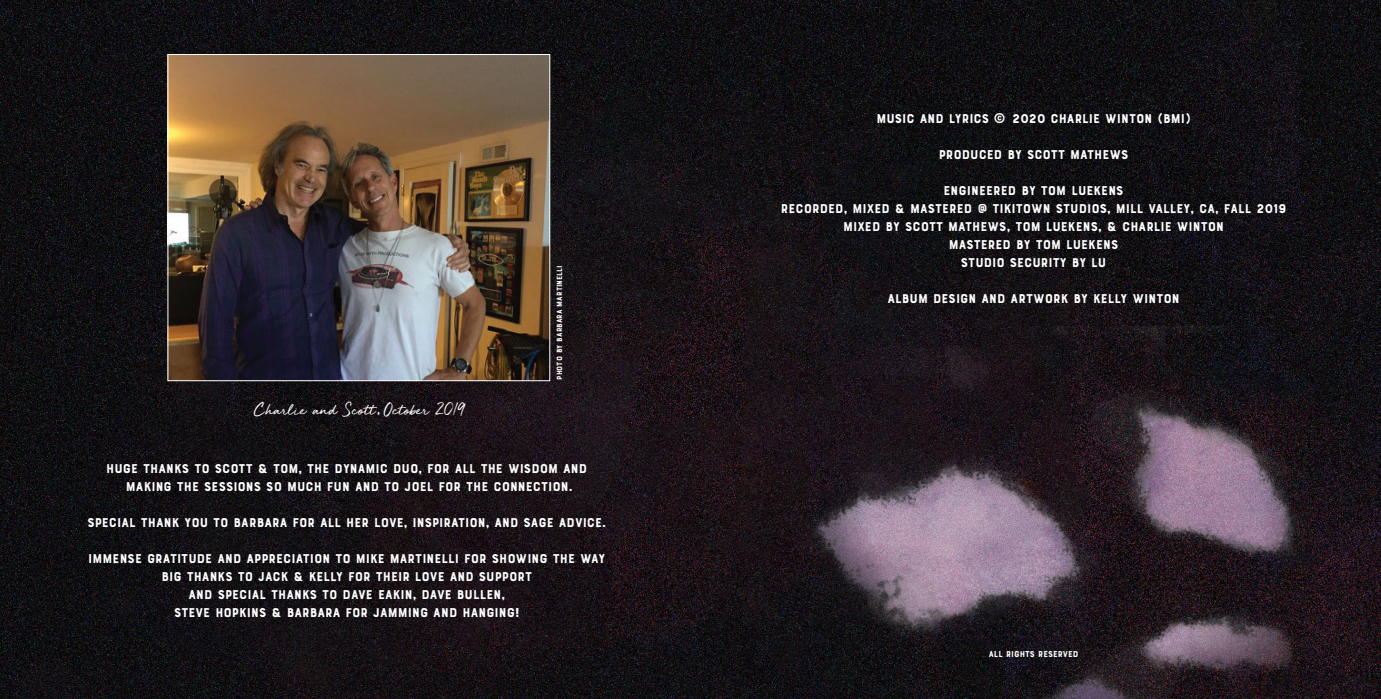
<style>
.page{position:relative;width:1381px;height:699px;background:#fff}
.page>*{position:absolute;margin:0;border:0;box-sizing:border-box;transform-origin:0 0}
.t1{font:18px "Golden Plains";color:#fff}
.t2{font:13.4px "Bourton Hand Base";color:#fff}
.t3{font:9px "Bourton Hand Base";color:#fff}
.t4{font:8px "Bourton Hand Base";color:#fff}
.s1{font-family:"Barlow";font-weight:900;font-size:14px}
</style>
<div class="page">
<img style="left:0;top:0;width:1380px;height:698px">
<img style="left:169px;top:56px;width:379px;height:323px">
<div style="left:167px;top:54px;width:383px;height:327px;border:1px solid #fff"></div>
<img style="left:708px;top:323px;width:625px;height:375px">
<p class="t1" style="left:254px;top:396px;width:212px">Charlie and Scott, October 2019</p>
<p class="t4" style="left:554px;top:379px;width:115px;rotate:-90deg">PHOTO BY BARBARA MARTINELLI</p>
<p class="t2" style="left:106px;top:460px;width:46px">HUGE THAN</p>
<p class="t2" style="left:174px;top:460px;width:65px">KS TO SCOTT</p>
<p class="t2" style="left:258px;top:460px;width:58px">&amp; TOM, THE</p>
<p class="t2" style="left:334px;top:460px;width:39px">DYNAMIC</p>
<p class="t2" style="left:393px;top:460px;width:9px">DUO</p>
<p class="t2" style="left:418px;top:460px;width:17px">, FOR</p>
<p class="t2" style="left:454px;top:460px;width:34px">ALL THE</p>
<p class="t2" style="left:508px;top:460px;width:10px">WISDOM</p>
<p class="t2" style="left:563px;top:460px;width:9px">AND</p>
<p class="t2" style="left:126px;top:478px;width:59px">MAKIN G THE</p>
<p class="t2" style="left:204px;top:478px;width:23px">SESSIONS</p>
<p class="t2" style="left:266px;top:478px;width:30px">SO MUCH</p>
<p class="t2" style="left:327px;top:478px;width:8px">FUN</p>
<p class="t2" style="left:355px;top:478px;width:9px">AND</p>
<p class="t2" style="left:384px;top:478px;width:63px">TO JOEL FOR</p>
<p class="t2" style="left:466px;top:478px;width:8px">THE</p>
<p class="t2" style="left:493px;top:478px;width:9px">CONNE</p>
<p class="t2" style="left:533px;top:478px;width:16px">CTION</p>
<p class="t2" style="left:568px;top:478px;width:5px">.</p>
<p class="t2" style="left:87px;top:514px;width:62px">SPECIAL THAN</p>
<p class="t2" style="left:172px;top:514px;width:101px">K YOU TO BARBARA</p>
<p class="t2" style="left:292px;top:514px;width:8px">FOR</p>
<p class="t2" style="left:320px;top:514px;width:127px">ALL HER LOVE, INSPIRATION</p>
<p class="t2" style="left:485px;top:514px;width:18px">, AND</p>
<p class="t2" style="left:523px;top:514px;width:84px">SAGE ADVICE.</p>
<p class="t2" style="left:88px;top:550px;width:40px">IMMENSE</p>
<p class="t2" style="left:147px;top:550px;width:8px">GRATIT</p>
<p class="t2" style="left:188px;top:550px;width:38px">UDE AND</p>
<p class="t2" style="left:246px;top:550px;width:64px">APPRECIATION</p>
<p class="t2" style="left:335px;top:550px;width:80px">TO MI KE MARTINE</p>
<p class="t2" style="left:441px;top:550px;width:31px">LLI FOR</p>
<p class="t2" style="left:491px;top:550px;width:43px">SHOWING</p>
<p class="t2" style="left:552px;top:550px;width:8px">THE</p>
<p class="t2" style="left:580px;top:550px;width:27px">WAY</p>
<p class="t2" style="left:161px;top:568px;width:8px">BIG</p>
<p class="t2" style="left:187px;top:568px;width:9px">THAN</p>
<p class="t2" style="left:218px;top:568px;width:139px">KS TO JACK &amp; KELLY FOR</p>
<p class="t2" style="left:376px;top:568px;width:8px">THEIR</p>
<p class="t2" style="left:415px;top:568px;width:44px">LOVE AND</p>
<p class="t2" style="left:479px;top:568px;width:39px">SUPPORT</p>
<p class="t2" style="left:188px;top:586px;width:91px">AND SPECIAL THAN</p>
<p class="t2" style="left:302px;top:586px;width:204px">KS TO DAVE EAKIN, DAVE BULLEN,</p>
<p class="t2" style="left:174px;top:604px;width:80px">STEVE HOPKINS</p>
<p class="t2" style="left:271px;top:604px;width:55px">&amp; BARBARA</p>
<p class="t2" style="left:345px;top:604px;width:8px">FOR</p>
<p class="t2" style="left:373px;top:604px;width:24px">JAMMING</p>
<p class="t2" style="left:433px;top:604px;width:9px">AND</p>
<p class="t2" style="left:462px;top:604px;width:59px">HANGING!</p>
<p class="t2" style="left:876px;top:110px;width:9px">MUSIC</p>
<p class="t2" style="left:919px;top:110px;width:9px">AND</p>
<p class="t2" style="left:948px;top:110px;width:8px">LYRICS</p>
<p class="t2" style="left:994px;top:110px;width:65px"><span class="s1">©</span> 2020 CHARLIE</p>
<p class="t2" style="left:1105px;top:110px;width:20px">WINTON</p>
<p class="t2" style="left:1157px;top:110px;width:35px">(BMI)</p>
<p class="t2" style="left:938px;top:146px;width:16px">PROD</p>
<p class="t2" style="left:970px;top:146px;width:81px">UCED BY SCOTT</p>
<p class="t2" style="left:1069px;top:146px;width:59px">MATHEWS</p>
<p class="t2" style="left:943px;top:182px;width:15px">ENGIN</p>
<p class="t2" style="left:978px;top:182px;width:16px">EERED</p>
<p class="t2" style="left:1021px;top:182px;width:88px">BY TOM LUEKENS</p>
<p class="t2" style="left:780px;top:200px;width:24px">RECORDED</p>
<p class="t2" style="left:843px;top:200px;width:93px">, MIXED &amp; MASTERED</p>
<p class="t2" style="left:977px;top:200px;width:55px">@ TI KITOWN</p>
<p class="t2" style="left:1055px;top:200px;width:31px">STUDIOS</p>
<p class="t2" style="left:1106px;top:200px;width:181px">, MILL VALLEY, CA, FALL 2019</p>
<p class="t2" style="left:843px;top:218px;width:86px">MIXED BY SCOTT</p>
<p class="t2" style="left:948px;top:218px;width:190px">MATHEWS, TOM LUE KENS, &amp; CHARLIE</p>
<p class="t2" style="left:1176px;top:218px;width:20px">WINTON</p>
<p class="t2" style="left:948px;top:236px;width:26px">MASTERED</p>
<p class="t2" style="left:1015px;top:236px;width:88px">BY TOM LUEKENS</p>
<p class="t2" style="left:960px;top:254px;width:31px">STUDIO</p>
<p class="t2" style="left:1009px;top:254px;width:23px">SECURITY</p>
<p class="t2" style="left:1071px;top:254px;width:35px">BY LU</p>
<p class="t2" style="left:887px;top:290px;width:69px">ALBUM DESIGN</p>
<p class="t2" style="left:981px;top:290px;width:9px">AND</p>
<p class="t2" style="left:1010px;top:290px;width:142px">ARTWORK BY KELLY WINTON</p>
<p class="t3" style="left:988px;top:648px;width:24px">ALL RIGHTS</p>
<p class="t3" style="left:1038px;top:648px;width:36px">RESERVED</p>
</div>
